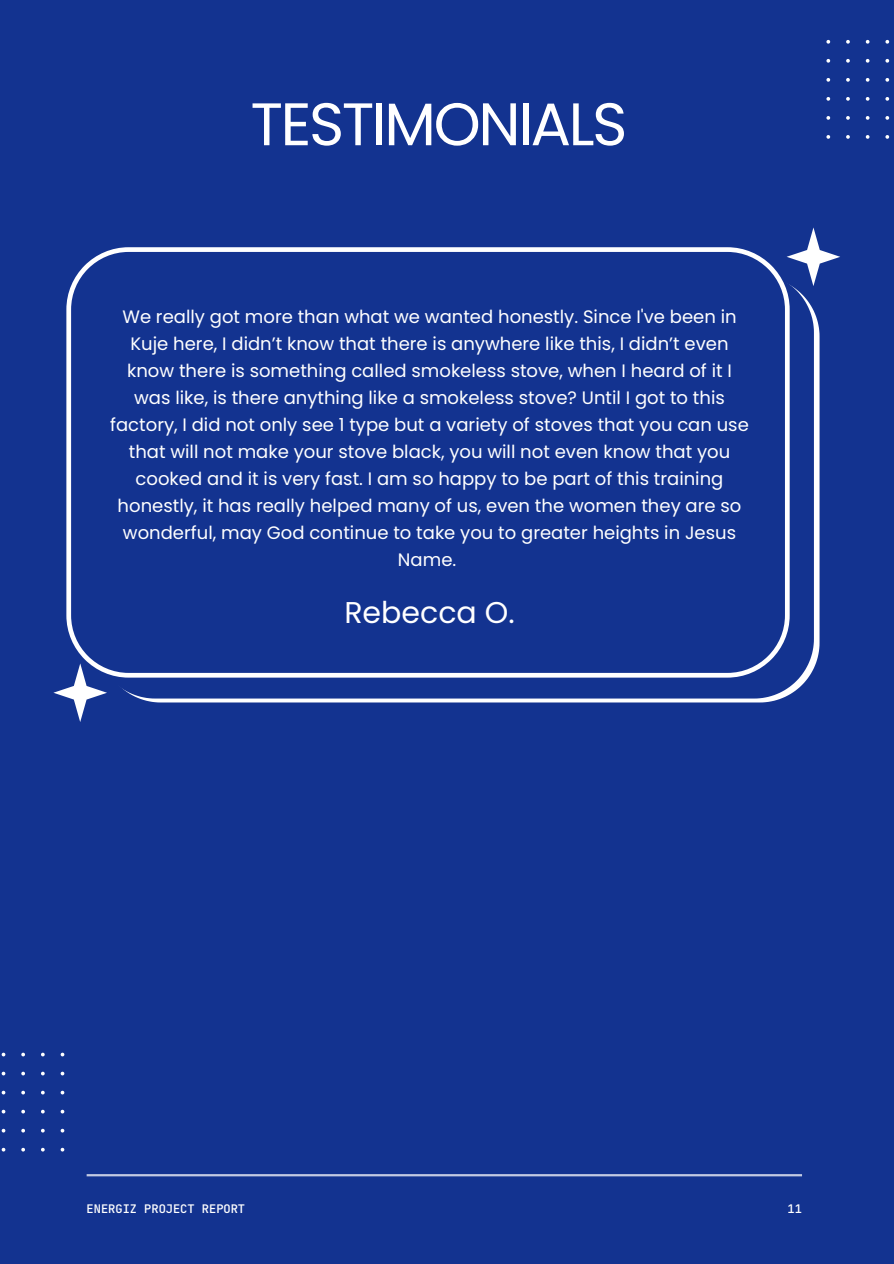
<style>
.page{position:relative;width:894px;height:1264px;background:#fff}
.page>*{position:absolute;margin:0;border:0;box-sizing:border-box;transform-origin:0 0}
.t1{font:60px "Poppins";letter-spacing:-.04em;color:#fff}
.t2{font:30px "Poppins";color:#fff}
.t3{font:18px/27px "Poppins";color:#fff;text-align:center}
.t4{font:500 12px "Jet Brains Mono";color:#fff}
</style>
<div class="page">
<div style="left:0;top:0;width:893px;height:1263px;background:#133390"></div>
<svg style="left:120px;top:286px;width:693px;height:412px"></svg>
<svg style="left:66px;top:247px;width:723px;height:430px"></svg>
<svg style="left:786px;top:227px;width:54px;height:59px"></svg>
<svg style="left:53px;top:663px;width:54px;height:58px"></svg>
<svg style="left:1px;top:1052px;width:63px;height:99px"></svg>
<svg style="left:826px;top:40px;width:64px;height:99px"></svg>
<hr style="left:87px;top:1174px;width:714px;height:2px;background:#fff">
<h1 class="t1" style="left:250px;top:82px;width:378px">TESTIMONIALS</h1>
<p class="t3" style="left:110px;top:303px;width:640px">We really got more than what we wanted honestly. Since I've been in Kuje here, I didn’t know that there is anywhere like this, I didn’t even know there is something called smokeless stove, when I heard of it I was like, is there anything like a smokeless stove? Until I got to this factory, I did not only see 1 type but a variety of stoves that you can use that will not make your stove black, you will not even know that you cooked and it is very fast. I am so happy to be part of this training honestly, it has really helped many of us, even the women they are so wonderful, may God continue to take you to greater heights in Jesus Name.</p>
<p class="t2" style="left:344px;top:592px;width:172px">Rebecca O.</p>
<h3 class="t4" style="left:87px;top:1200px;width:160px">ENERGIZ PROJECT REPORT</h3>
<h2 class="t4" style="left:787px;top:1200px;width:16px">11</h2>
</div>
